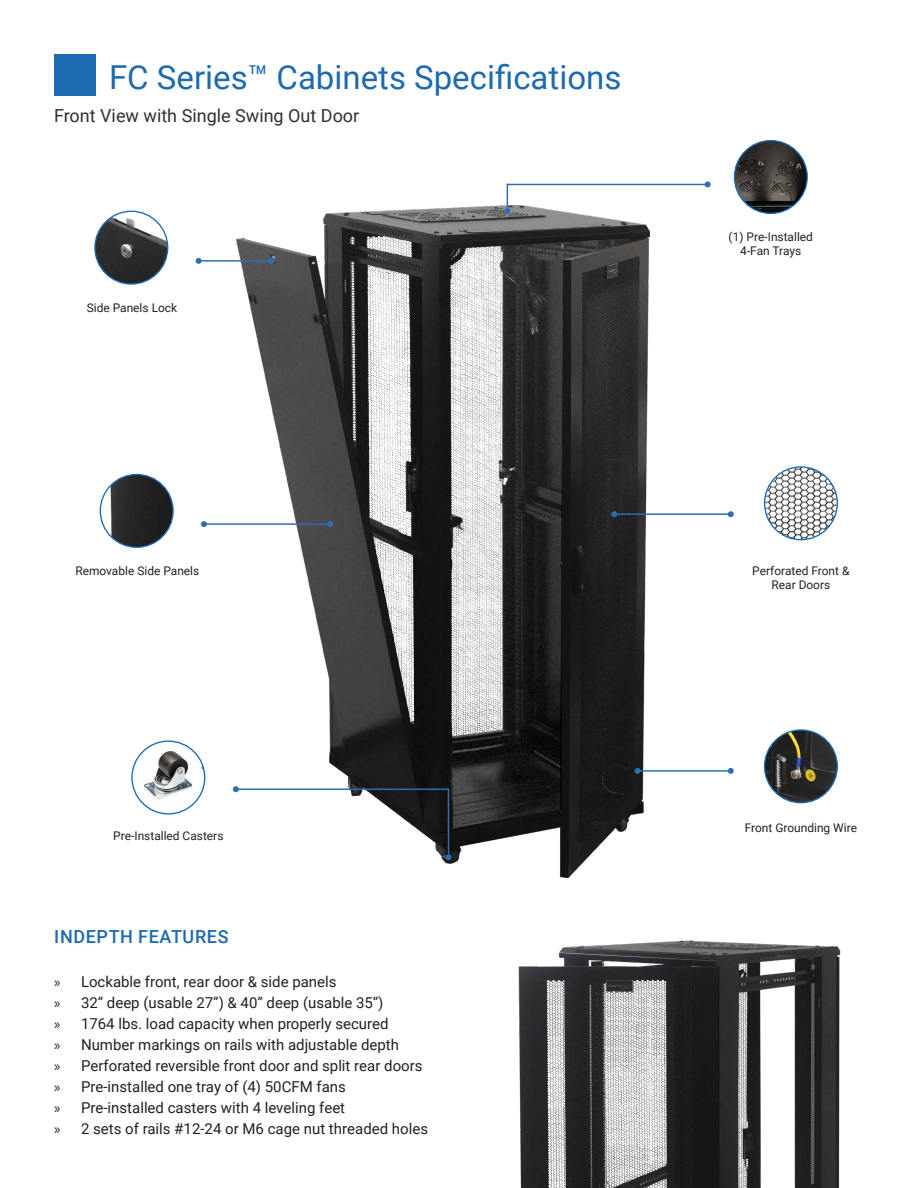
<style>
.page{position:relative;width:918px;height:1188px;background:#fff}
.page>*{position:absolute;margin:0;border:0;box-sizing:border-box;transform-origin:0 0}
.t1{font:33px "Roboto";color:#1d6ab0}
.t2{font:18px "Roboto";color:#312f30}
.t3{font:500 18px "Roboto";letter-spacing:.035em;color:#1d6ab0}
.t4{font:15px "Roboto";color:#231f20}
.t5{font:12px "Roboto";color:#231f20}
.s1{font-family:"Myriad Pro"}
</style>
<div class="page">
<img style="left:236px;top:206px;width:413px;height:671px">
<img style="left:518px;top:940px;width:323px;height:248px">
<svg style="left:504px;top:184px;width:6px;height:30px"></svg>
<hr style="left:507px;top:184px;width:201px;height:1px;background:#2f6eb3">
<svg style="left:705px;top:181px;width:6px;height:6px"></svg>
<hr style="left:614px;top:513px;width:117px;height:2px;background:#2f6eb3">
<svg style="left:728px;top:511px;width:6px;height:6px"></svg>
<svg style="left:611px;top:511px;width:6px;height:6px"></svg>
<hr style="left:638px;top:770px;width:93px;height:2px;background:#2f6eb3">
<svg style="left:728px;top:768px;width:6px;height:6px"></svg>
<svg style="left:635px;top:768px;width:6px;height:6px"></svg>
<img style="left:734px;top:141px;width:73px;height:72px;border-radius:36px">
<div style="left:734px;top:140px;width:74px;height:74px;border:1px solid #1d6ab0;border-radius:50%"></div>
<svg style="left:100px;top:475px;width:73px;height:72px"></svg>
<img style="left:109px;top:475px;width:64px;height:72px">
<div style="left:100px;top:474px;width:74px;height:74px;border:1px solid #1d6ab0;border-radius:50%"></div>
<img style="left:95px;top:211px;width:73px;height:73px;border-radius:36px">
<div style="left:94px;top:211px;width:74px;height:74px;border:1px solid #1d6ab0;border-radius:50%"></div>
<hr style="left:448px;top:789px;width:1px;height:68px;background:#2f6eb3">
<svg style="left:445px;top:854px;width:6px;height:6px"></svg>
<hr style="left:236px;top:788px;width:213px;height:2px;background:#2f6eb3">
<svg style="left:233px;top:786px;width:6px;height:6px"></svg>
<img style="left:144px;top:741px;width:61px;height:73px">
<div style="left:131px;top:740px;width:74px;height:75px;border:1px solid #1d6ab0;border-radius:50%"></div>
<img style="left:765px;top:467px;width:72px;height:73px;border-radius:36px">
<div style="left:764px;top:466px;width:74px;height:74px;border:1px solid #1d6ab0;border-radius:50%"></div>
<hr style="left:204px;top:523px;width:126px;height:2px;background:#2f6eb3">
<svg style="left:327px;top:521px;width:6px;height:6px"></svg>
<svg style="left:201px;top:521px;width:6px;height:6px"></svg>
<hr style="left:199px;top:260px;width:72px;height:2px;background:#2f6eb3">
<svg style="left:268px;top:258px;width:6px;height:6px"></svg>
<svg style="left:196px;top:258px;width:6px;height:6px"></svg>
<img style="left:765px;top:730px;width:72px;height:73px;border-radius:36px">
<div style="left:764px;top:729px;width:74px;height:74px;border:1px solid #1d6ab0;border-radius:50%"></div>
<div style="left:54px;top:54px;width:42px;height:42px;background:#1d6ab0"></div>
<p class="t1" style="left:109px;top:54px;width:514px">FC Series™ Cabinets Specifications</p>
<p class="t2" style="left:54px;top:103px;width:307px">Front View with Single Swing Out Door</p>
<p class="t5" style="left:87px;top:299px;width:92px">Side Panels Lock</p>
<p class="t5" style="left:75px;top:562px;width:125px">Removable Side Panels</p>
<p class="t5" style="left:113px;top:827px;width:112px">Pre-Installed Casters</p>
<p class="t3" style="left:54px;top:924px;width:176px">INDEPTH FEATURES</p>
<p class="t4" style="left:54px;top:971px;width:284px"><span class="s1">»</span> Lockable front, rear door &amp; side panels</p>
<p class="t4" style="left:54px;top:992px;width:331px"><span class="s1">»</span> 32” deep (usable 27”) &amp; 40” deep (usable 35”)</p>
<p class="t4" style="left:54px;top:1013px;width:336px"><span class="s1">»</span> 1764 lbs. load capacity when properly secured</p>
<p class="t4" style="left:54px;top:1034px;width:347px"><span class="s1">»</span> Number markings on rails with adjustable depth</p>
<p class="t4" style="left:54px;top:1055px;width:370px"><span class="s1">»</span> Perforated reversible front door and split rear doors</p>
<p class="t4" style="left:54px;top:1076px;width:293px"><span class="s1">»</span> Pre-installed one tray of (4) 50CFM fans</p>
<p class="t4" style="left:54px;top:1097px;width:293px"><span class="s1">»</span> Pre-installed casters with 4 leveling feet</p>
<p class="t4" style="left:54px;top:1118px;width:376px"><span class="s1">»</span> 2 sets of rails #12-24 or M6 cage nut threaded holes</p>
<p class="t5" style="left:729px;top:228px;width:86px">(1) Pre-Installed</p>
<p class="t5" style="left:740px;top:243px;width:63px">4-Fan Trays</p>
<p class="t5" style="left:752px;top:562px;width:99px">Perforated Front &amp;</p>
<p class="t5" style="left:772px;top:577px;width:60px">Rear Doors</p>
<p class="t5" style="left:745px;top:819px;width:114px">Front Grounding Wire</p>
</div>
